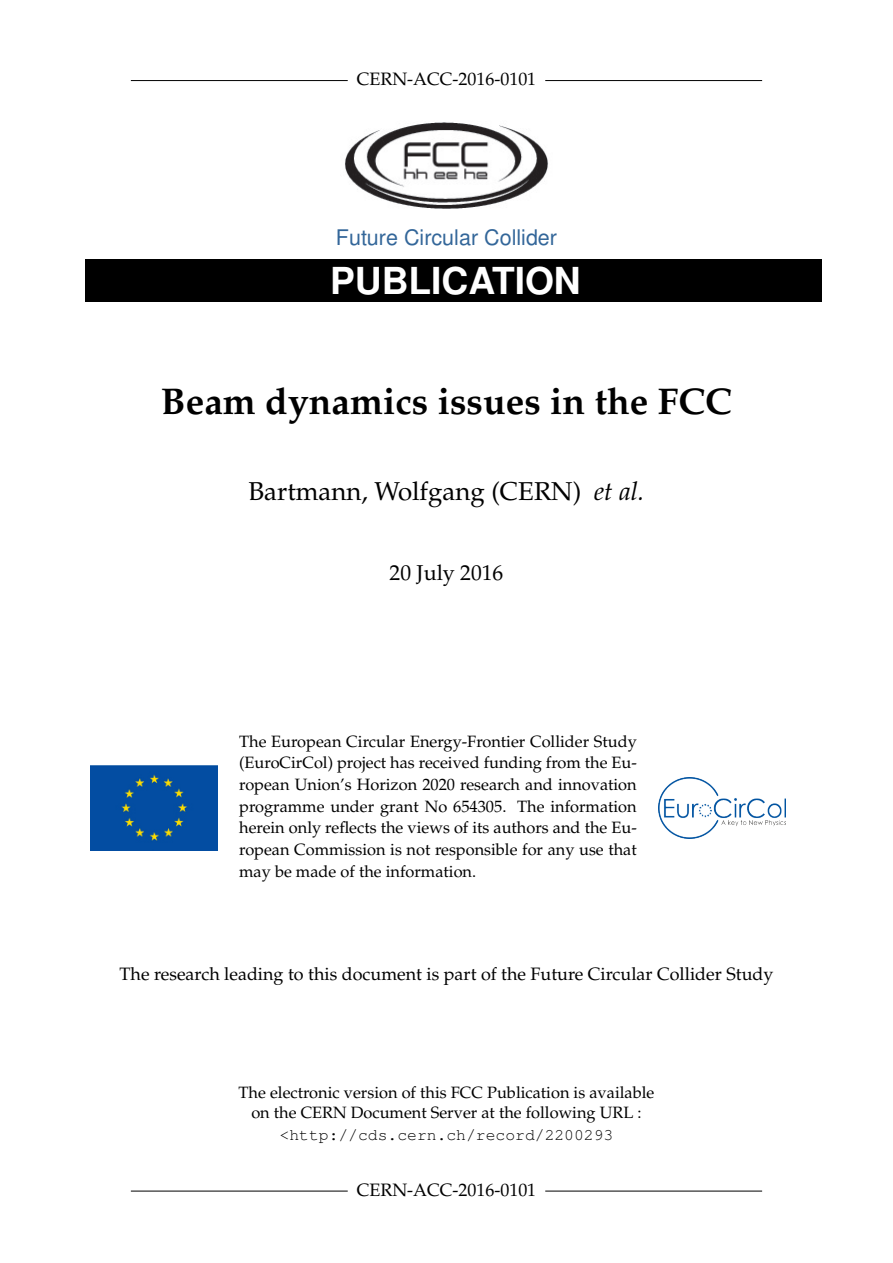
<style>
.page{position:relative;width:893px;height:1263px;background:#fff}
.page>*{position:absolute;margin:0;border:0;box-sizing:border-box;transform-origin:0 0}
.t1{font:700 37.2px "URW Palladio L";color:#000}
.t2{font:700 37.2px "Nimbus San L";color:#fff}
.t3{font:25.8px "URW Palladio L Roma";color:#000}
.t4{font:21.45px "Nimbus San L";color:#369}
.t5{font:21.45px "URW Palladio L Roma";color:#000}
.t6{font:18px "URW Palladio L Roma";color:#000}
.t7{font:16.35px/21.6px "URW Palladio L Roma";color:#000;text-align:justify}
.t8{font:16.35px "Nimbus Mon L";color:#000}
.s1{font-family:"URW Palladio L";font-style:italic}
</style>
<div class="page">
<hr style="left:131px;top:80px;width:217px;height:1px;background:#000">
<hr style="left:545px;top:80px;width:217px;height:1px;background:#000">
<img style="left:345px;top:122px;width:203px;height:87px">
<div style="left:85px;top:259px;width:736px;height:43px;background:#000"></div>
<div style="left:90px;top:765px;width:128px;height:86px;background:#034da2"></div>
<img style="left:658px;top:777px;width:128px;height:62px">
<hr style="left:131px;top:1191px;width:217px;height:1px;background:#000">
<hr style="left:545px;top:1191px;width:217px;height:1px;background:#000">
<p class="t6" style="left:357px;top:72px;width:181px">CERN-ACC-2016-0101</p>
<h3 class="t4" style="left:336px;top:229px;width:223px">Future Circular Collider</h3>
<h1 class="t2" style="left:330px;top:267px;width:252px">PUBLICATION</h1>
<h1 class="t1" style="left:161px;top:388px;width:573px">Beam dynamics issues in the FCC</h1>
<h2 class="t3" style="left:249px;top:481px;width:397px">Bartmann, Wolfgang (CERN) <span class="s1">et al.</span></h2>
<h3 class="t5" style="left:390px;top:564px;width:115px">20 July 2016</h3>
<p class="t7" style="left:239px;top:732px;width:399px">The European Circular Energy-Frontier Collider Study (EuroCirCol) project has received funding from the Eu&shy;ropean Union’s Horizon 2020 research and innovation programme under grant No 654305. The information herein only reflects the views of its authors and the Eu&shy;ropean Commission is not responsible for any use that may be made of the information.</p>
<p class="t6" style="left:120px;top:967px;width:655px">The research leading to this document is part of the Future Circular Collider Study</p>
<p class="t7" style="left:239px;top:1084px;width:417px;line-height:20.2px;text-align:center">The electronic version of this FCC Publication is available on the CERN Document Server at the following URL :</p>
<p class="t8" style="left:280px;top:1130px;width:335px">&lt;http://cds.cern.ch/record/2200293</p>
<p class="t6" style="left:357px;top:1183px;width:181px">CERN-ACC-2016-0101</p>
</div>
